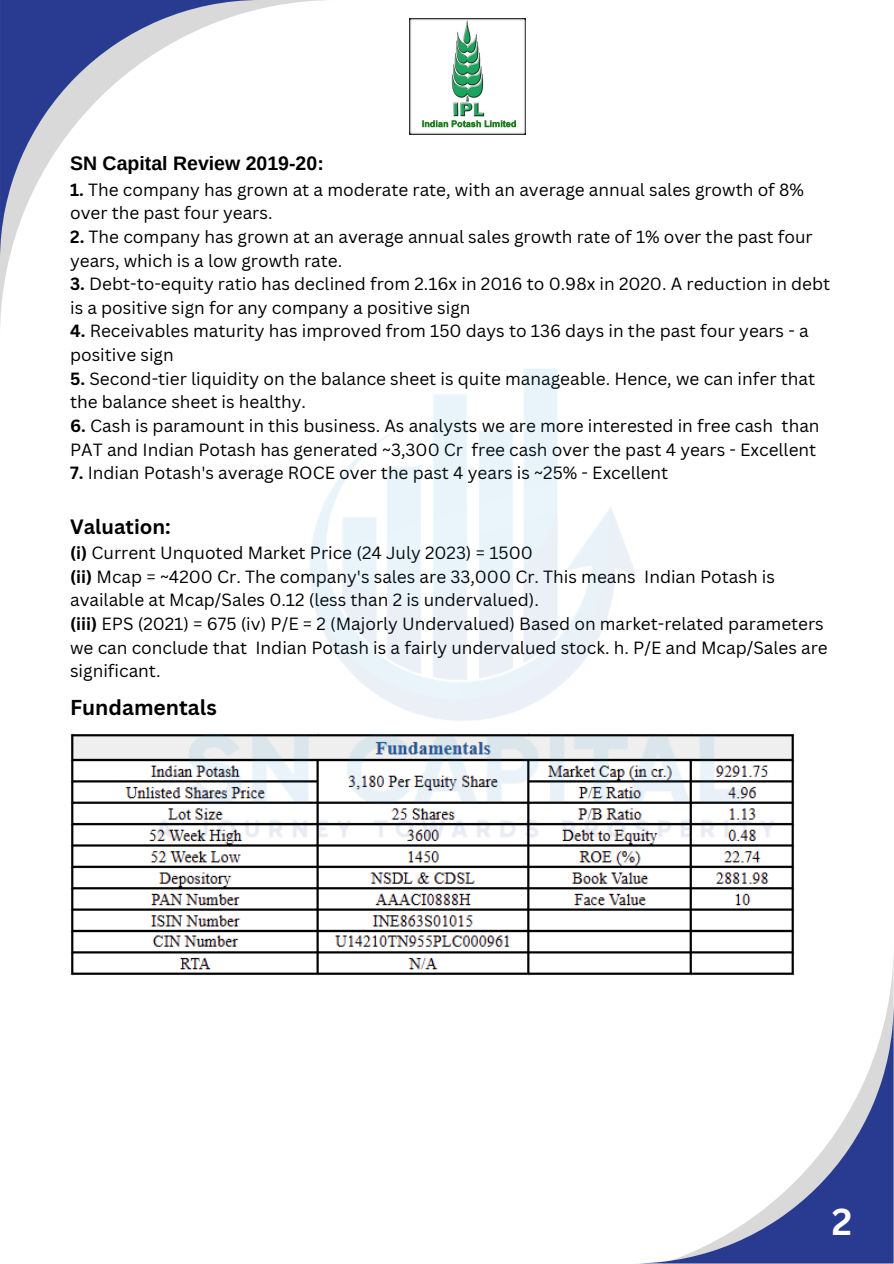
<style>
.page{position:relative;width:894px;height:1264px;background:#fff}
.page>*{position:absolute;margin:0;border:0;box-sizing:border-box;transform-origin:0 0}
.t1{font:700 36.6px "Canva Sans";color:#fff}
.t2{font:700 21px "Canva Sans";color:#000}
.t3{font:700 20.25px "Canva Sans";color:#000}
.t4{font:700 19.5px "Arimo";color:#000}
.t5{font:17.25px/23.7px "Canva Sans";color:#000}
.s1{font-weight:700}
</style>
<div class="page">
<svg style="left:0;top:0;width:325px;height:325px"></svg>
<svg style="left:0;top:0;width:261px;height:261px"></svg>
<svg style="left:648px;top:1002px;width:245px;height:261px"></svg>
<img style="left:409px;top:19px;width:116px;height:116px">
<img style="left:70px;top:733px;width:723px;height:242px">
<img style="left:117px;top:369px;width:678px;height:498px">
<p class="t4" style="left:70px;top:152px;width:255px">SN Capital Review 2019-20:</p>
<p class="t5" style="left:70px;top:177px;width:735px"><span class="s1">1.</span> The company has grown at a moderate rate, with an average annual sales growth of 8% over the past four years.</p>
<p class="t5" style="left:70px;top:224px;width:744px"><span class="s1">2.</span> The company has grown at an average annual sales growth rate of 1% over the past four years, which is a low growth rate.</p>
<p class="t5" style="left:70px;top:272px;width:761px"><span class="s1">3.</span> Debt-to-equity ratio has declined from 2.16x in 2016 to 0.98x in 2020. A reduction in debt is a positive sign for any company a positive sign</p>
<h1 class="t5" style="left:70px;top:319px;width:740px"><span class="s1">4.</span> Receivables maturity has improved from 150 days to 136 days in the past four years - a positive sign</h1>
<p class="t5" style="left:70px;top:366px;width:746px"><span class="s1">5.</span> Second-tier liquidity on the balance sheet is quite manageable. Hence, we can infer that the balance sheet is healthy.</p>
<p class="t5" style="left:70px;top:413px;width:750px"><span class="s1">6.</span> Cash is paramount in this business. As analysts we are more interested in free cash than<br>PAT and Indian Potash has generated ~3,300 Cr free cash over the past 4 years - Excellent</p>
<p class="t5" style="left:70px;top:461px;width:599px"><span class="s1">7.</span> Indian Potash's average ROCE over the past 4 years is ~25% - Excellent</p>
<p class="t3" style="left:70px;top:513px;width:102px">Valuation:</p>
<p class="t5" style="left:70px;top:540px;width:464px"><span class="s1">(i)</span> Current Unquoted Market Price (24 July 2023) = 1500</p>
<p class="t5" style="left:70px;top:564px;width:706px"><span class="s1">(ii)</span> Mcap = ~4200 Cr. The company's sales are 33,000 Cr. This means Indian Potash is available at Mcap/Sales 0.12 (less than 2 is undervalued).</p>
<p class="t5" style="left:70px;top:611px;width:759px"><span class="s1">(iii)</span> EPS (2021) = 675 (iv) P/E = 2 (Majorly Undervalued) Based on market-related parameters we can conclude that Indian Potash is a fairly undervalued stock. h. P/E and Mcap/Sales are significant.</p>
<p class="t2" style="left:70px;top:692px;width:148px">Fundamentals</p>
<p class="t1" style="left:831px;top:1195px;width:22px">2</p>
</div>
